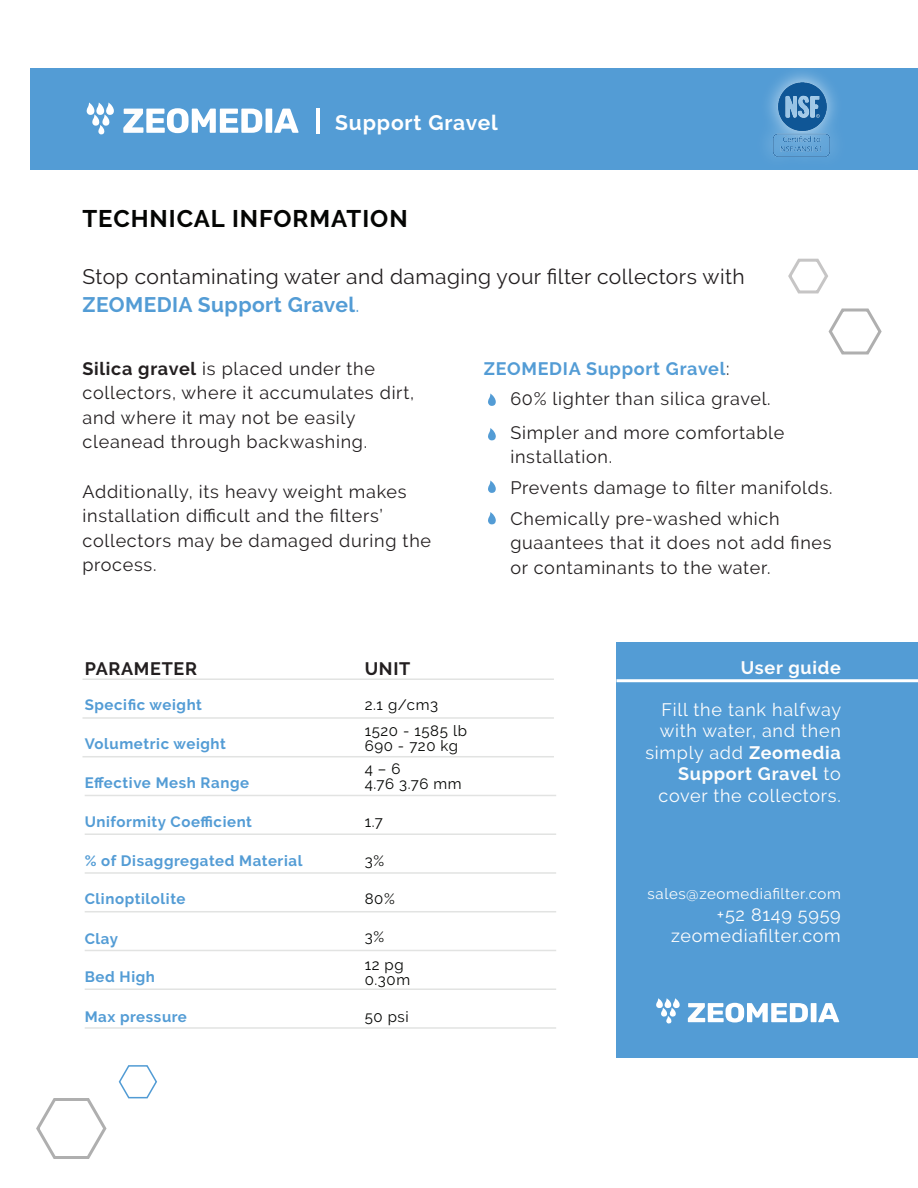
<style>
.page{position:relative;width:918px;height:1188px;background:#fff}
.page>*{position:absolute;margin:0;border:0;box-sizing:border-box;transform-origin:0 0}
.t1{font:700 24px "Raleway";letter-spacing:.04em;color:#040503}
.t2{font:21px/28.2px "Raleway";letter-spacing:.02em;color:#231f20}
.t3{font:700 21px "Raleway";letter-spacing:.04em;color:#fff}
.t4{font:18px/24.6px "Raleway";letter-spacing:.04em;color:#231f20}
.t5{font:18px/21.6px "Raleway";letter-spacing:.04em;color:#fdfdfd;text-align:right}
.t6{font:700 18px "Raleway";letter-spacing:.04em;color:#231f20}
.t7{font:700 18px "Raleway";letter-spacing:.04em;color:#fdfdfd}
.t8{font:700 15px "Raleway";letter-spacing:.04em;color:#539cd5}
.t9{font:15px/15px "Raleway";letter-spacing:.04em;color:#040503}
.t10{font:15px "Raleway";letter-spacing:.04em;color:#fdfdfd}
.s1{font-weight:700;color:#539cd5}
.s2{color:#539cd5}
.s3{font-weight:700}
</style>
<div class="page">
<div style="left:30px;top:68px;width:888px;height:101px;background:#539cd5"></div>
<svg style="left:123px;top:108px;width:176px;height:25px"></svg>
<svg style="left:86px;top:102px;width:28px;height:33px"></svg>
<img style="left:749px;top:72px;width:104px;height:98px">
<img style="left:763px;top:80px;width:78px;height:84px">
<svg style="left:828px;top:308px;width:54px;height:47px"></svg>
<svg style="left:488px;top:393px;width:8px;height:13px"></svg>
<svg style="left:488px;top:428px;width:8px;height:13px"></svg>
<svg style="left:488px;top:480px;width:8px;height:13px"></svg>
<svg style="left:488px;top:512px;width:8px;height:13px"></svg>
<svg style="left:788px;top:258px;width:40px;height:36px"></svg>
<hr style="left:83px;top:756px;width:471px;height:1px;background:#e2e3e2">
<hr style="left:82px;top:678px;width:472px;height:2px;background:#e2e3e2">
<hr style="left:82px;top:717px;width:472px;height:2px;background:#e2e3e2">
<hr style="left:85px;top:795px;width:471px;height:1px;background:#e2e3e2">
<hr style="left:85px;top:833px;width:471px;height:2px;background:#e2e3e2">
<hr style="left:85px;top:872px;width:471px;height:2px;background:#e2e3e2">
<hr style="left:85px;top:911px;width:471px;height:1px;background:#e2e3e2">
<hr style="left:85px;top:950px;width:471px;height:1px;background:#e2e3e2">
<hr style="left:85px;top:988px;width:471px;height:2px;background:#e2e3e2">
<hr style="left:85px;top:1027px;width:471px;height:2px;background:#e2e3e2">
<hr style="left:316px;top:108px;width:4px;height:26px;background:#fff">
<div style="left:616px;top:642px;width:302px;height:416px;background:#539cd5"></div>
<hr style="left:616px;top:679px;width:302px;height:3px;background:#fff">
<svg style="left:36px;top:1098px;width:71px;height:61px"></svg>
<svg style="left:118px;top:1065px;width:39px;height:34px"></svg>
<svg style="left:688px;top:1003px;width:151px;height:19px"></svg>
<svg style="left:656px;top:998px;width:24px;height:26px"></svg>
<p class="t3" style="left:335px;top:111px;width:164px">Support Gravel</p>
<h1 class="t1" style="left:82px;top:205px;width:327px">TECHNICAL INFORMATION</h1>
<p class="t2" style="left:82px;top:262px;width:664px">Stop contaminating water and damaging your filter collectors with<br><span class="s1">ZEOMEDIA Support Gravel</span><span class="s2">.</span></p>
<p class="t4" style="left:82px;top:356px;width:333px"><span class="s3">Silica gravel</span> is placed under the collectors, where it accumulates dirt, and where it may not be easily cleanead through backwashing.</p>
<p class="t4" style="left:82px;top:479px;width:350px">Additionally, its heavy weight makes installation difficult and the filters’ collectors may be damaged during the process.</p>
<p class="t4" style="left:510px;top:353px;width:262px;line-height:30.6px;text-indent:-27px"><span class="s1">ZEOMEDIA Support Gravel</span>:<br>60% lighter than silica gravel.</p>
<p class="t4" style="left:510px;top:420px;width:276px">Simpler and more comfortable installation.</p>
<p class="t4" style="left:510px;top:472px;width:324px;line-height:30.6px">Prevents damage to filter manifolds.<br>Chemically pre-washed which</p>
<p class="t4" style="left:510px;top:531px;width:323px">guaantees that it does not add fines or contaminants to the water.</p>
<p class="t6" style="left:85px;top:658px;width:114px">PARAMETER</p>
<p class="t6" style="left:365px;top:658px;width:47px">UNIT</p>
<p class="t8" style="left:85px;top:696px;width:119px">Specific weight</p>
<p class="t8" style="left:85px;top:735px;width:143px">Volumetric weight</p>
<p class="t8" style="left:85px;top:775px;width:166px">Effective Mesh Range</p>
<p class="t8" style="left:85px;top:813px;width:169px">Uniformity Coefficient</p>
<p class="t9" style="left:365px;top:691px;width:104px;line-height:26.7px">2.1 g/cm3<br>1520 - 1585 lb</p>
<p class="t9" style="left:365px;top:739px;width:95px">690 - 720 kg</p>
<p class="t9" style="left:365px;top:761px;width:98px">4 – 6<br>4.76 3.76 mm</p>
<p class="t9" style="left:365px;top:814px;width:20px">1.7</p>
<p class="t8" style="left:85px;top:852px;width:219px">% of Disaggregated Material</p>
<p class="t9" style="left:365px;top:853px;width:21px">3%</p>
<p class="t8" style="left:85px;top:890px;width:102px">Clinoptilolite</p>
<p class="t9" style="left:365px;top:891px;width:31px">80%</p>
<p class="t8" style="left:85px;top:930px;width:35px">Clay</p>
<p class="t9" style="left:365px;top:929px;width:21px">3%</p>
<p class="t8" style="left:85px;top:969px;width:72px">Bed High</p>
<p class="t9" style="left:365px;top:957px;width:47px">12 pg<br>0.30m</p>
<p class="t8" style="left:85px;top:1008px;width:104px">Max pressure</p>
<p class="t9" style="left:365px;top:1009px;width:46px">50 psi</p>
<p class="t7" style="left:741px;top:658px;width:101px">User guide</p>
<p class="t5" style="left:645px;top:698px;width:197px">Fill the tank halfway with water, and then simply add <span class="s3">Zeomedia<br>Support Gravel</span> to cover the collectors.</p>
<p class="t10" style="left:648px;top:885px;width:195px">sales@zeomediafilter.com</p>
<p class="t5" style="left:671px;top:904px;width:171px">+52 8149 5959 zeomediafilter.com</p>
</div>
